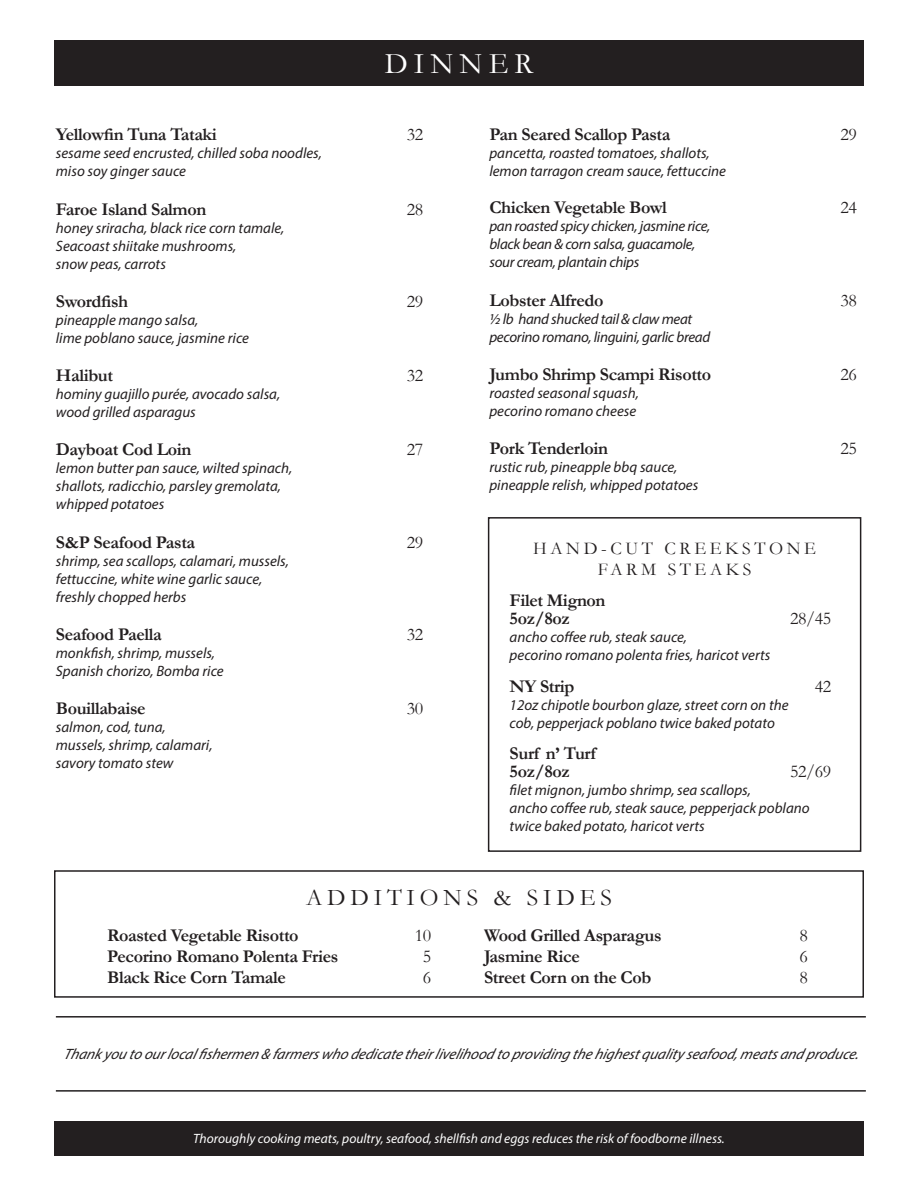
<style>
.page{position:relative;width:918px;height:1188px;background:#fff}
.page>*{position:absolute;margin:0;border:0;box-sizing:border-box;transform-origin:0 0}
.t1{font:30px "Garamond";letter-spacing:.2em;color:#fff}
.t2{font:24px "Garamond";letter-spacing:.2em;color:#231f20}
.t3{font:700 18px/18px "Garamond";letter-spacing:-.02em;color:#231f20}
.t4{font:18px/21px "Garamond";letter-spacing:.2em;color:#231f20;text-align:center}
.t5{font:italic 15px/18px "Myriad Pro";color:#231f20}
.t6{font:italic 15px/18px "Myriad Pro";letter-spacing:-.02em;color:#231f20}
.t7{font:italic 13.5px "Myriad Pro";color:#fff}
</style>
<div class="page">
<div style="left:488px;top:517px;width:373px;height:335px;border:2px solid #231f20"></div>
<div style="left:54px;top:870px;width:810px;height:128px;border:2px solid #231f20"></div>
<div style="left:54px;top:40px;width:810px;height:46px;background:#231f20"></div>
<hr style="left:56px;top:1016px;width:810px;height:2px;background:#231f20">
<hr style="left:56px;top:1090px;width:810px;height:2px;background:#231f20">
<div style="left:54px;top:1121px;width:810px;height:35px;background:#231f20"></div>
<h1 class="t1" style="left:385px;top:43px;width:150px">DINNER</h1>
<p class="t3" style="left:56px;top:126px;width:163px">Yellowfin Tuna Tataki</p>
<p class="t4" style="left:407px;top:124px;width:18px">32</p>
<p class="t5" style="left:56px;top:144px;width:268px">sesame seed encrusted, chilled soba noodles, miso soy ginger sauce</p>
<p class="t3" style="left:56px;top:200px;width:152px">Faroe Island Salmon</p>
<p class="t4" style="left:407px;top:198px;width:18px">28</p>
<p class="t5" style="left:56px;top:218px;width:230px">honey sriracha, black rice corn tamale,<br>Seacoast shiitake mushrooms,<br>snow peas, carrots</p>
<p class="t3" style="left:56px;top:292px;width:74px">Swordfish</p>
<p class="t4" style="left:407px;top:290px;width:18px">29</p>
<p class="t5" style="left:56px;top:311px;width:195px">pineapple mango salsa,<br>lime poblano sauce, jasmine rice</p>
<p class="t3" style="left:56px;top:367px;width:59px">Halibut</p>
<p class="t4" style="left:407px;top:365px;width:18px">32</p>
<p class="t5" style="left:56px;top:385px;width:226px">hominy guajillo purée, avocado salsa, wood grilled asparagus</p>
<p class="t3" style="left:56px;top:441px;width:137px">Dayboat Cod Loin</p>
<p class="t4" style="left:407px;top:439px;width:18px">27</p>
<p class="t5" style="left:56px;top:459px;width:238px">lemon butter pan sauce, wilted spinach, shallots, radicchio, parsley gremolata, whipped potatoes</p>
<p class="t3" style="left:56px;top:533px;width:141px">S&amp;P Seafood Pasta</p>
<p class="t4" style="left:407px;top:531px;width:18px">29</p>
<p class="t5" style="left:56px;top:551px;width:235px">shrimp, sea scallops, calamari, mussels, fettuccine, white wine garlic sauce, freshly chopped herbs</p>
<p class="t3" style="left:56px;top:625px;width:107px">Seafood Paella</p>
<p class="t4" style="left:407px;top:623px;width:18px">32</p>
<p class="t5" style="left:56px;top:644px;width:169px">monkfish, shrimp, mussels,<br>Spanish chorizo, Bomba rice</p>
<p class="t3" style="left:56px;top:700px;width:91px">Bouillabaise</p>
<p class="t4" style="left:407px;top:698px;width:18px">30</p>
<p class="t5" style="left:56px;top:718px;width:158px">salmon, cod, tuna, mussels, shrimp, calamari, savory tomato stew</p>
<p class="t3" style="left:489px;top:126px;width:183px">Pan Seared Scallop Pasta</p>
<p class="t4" style="left:840px;top:124px;width:18px">29</p>
<p class="t5" style="left:489px;top:144px;width:238px">pancetta, roasted tomatoes, shallots, lemon tarragon cream sauce, fettuccine</p>
<p class="t3" style="left:489px;top:199px;width:179px">Chicken Vegetable Bowl</p>
<p class="t4" style="left:840px;top:197px;width:18px">24</p>
<p class="t6" style="left:489px;top:217px;width:223px">pan roasted spicy chicken, jasmine rice, black bean &amp; corn salsa, guacamole, sour cream, plantain chips</p>
<p class="t3" style="left:489px;top:291px;width:116px">Lobster Alfredo</p>
<p class="t4" style="left:840px;top:289px;width:18px">38</p>
<p class="t6" style="left:489px;top:309px;width:222px">½ lb hand shucked tail &amp; claw meat pecorino romano, linguini, garlic bread</p>
<p class="t3" style="left:489px;top:365px;width:223px">Jumbo Shrimp Scampi Risotto</p>
<p class="t4" style="left:840px;top:363px;width:18px">26</p>
<p class="t5" style="left:489px;top:384px;width:151px">roasted seasonal squash, pecorino romano cheese</p>
<p class="t3" style="left:489px;top:440px;width:120px">Pork Tenderloin</p>
<p class="t4" style="left:840px;top:438px;width:18px">25</p>
<p class="t5" style="left:489px;top:458px;width:210px">rustic rub, pineapple bbq sauce, pineapple relish, whipped potatoes</p>
<p class="t4" style="left:533px;top:537px;width:284px">HAND-CUT CREEKSTONE<br>FARM STEAKS</p>
<p class="t3" style="left:510px;top:591px;width:97px">Filet Mignon<br>5oz/8oz</p>
<p class="t4" style="left:790px;top:607px;width:43px">28/45</p>
<p class="t5" style="left:510px;top:628px;width:262px">ancho coffee rub, steak sauce,<br>pecorino romano polenta fries, haricot verts</p>
<p class="t3" style="left:510px;top:677px;width:66px">NY Strip</p>
<p class="t4" style="left:815px;top:675px;width:18px">42</p>
<p class="t5" style="left:510px;top:695px;width:280px">12oz chipotle bourbon glaze, street corn on the cob, pepperjack poblano twice baked potato</p>
<p class="t3" style="left:510px;top:744px;width:88px">Surf n’ Turf<br>5oz/8oz</p>
<p class="t4" style="left:790px;top:760px;width:43px">52/69</p>
<p class="t5" style="left:510px;top:781px;width:302px">filet mignon, jumbo shrimp, sea scallops,<br>ancho coffee rub, steak sauce, pepperjack poblano twice baked potato, haricot verts</p>
<h2 class="t2" style="left:306px;top:881px;width:307px">ADDITIONS &amp; SIDES</h2>
<p class="t3" style="left:107px;top:926px;width:193px">Roasted Vegetable Risotto</p>
<p class="t4" style="left:415px;top:924px;width:18px">10</p>
<p class="t3" style="left:107px;top:947px;width:233px">Pecorino Romano Polenta Fries</p>
<p class="t4" style="left:423px;top:945px;width:10px">5</p>
<p class="t3" style="left:107px;top:968px;width:180px">Black Rice Corn Tamale</p>
<p class="t4" style="left:423px;top:966px;width:10px">6</p>
<p class="t3" style="left:484px;top:926px;width:179px">Wood Grilled Asparagus</p>
<p class="t4" style="left:800px;top:924px;width:10px">8</p>
<p class="t3" style="left:484px;top:947px;width:97px">Jasmine Rice</p>
<p class="t4" style="left:800px;top:945px;width:10px">6</p>
<p class="t3" style="left:484px;top:968px;width:169px">Street Corn on the Cob</p>
<p class="t4" style="left:800px;top:966px;width:10px">8</p>
<p class="t5" style="left:63px;top:1045px;width:801px">Thankyoutoourlocalfishermen&amp;farmerswhodedicatetheirlivelihoodtop rovidingthehighestquality seafood, meatsandp roduce.</p>
<p class="t7" style="left:193px;top:1130px;width:533px">Thoroughly cooking meats, poultry, seafood, shellfish and eggs reduces the risk of foodborne illness.</p>
</div>
